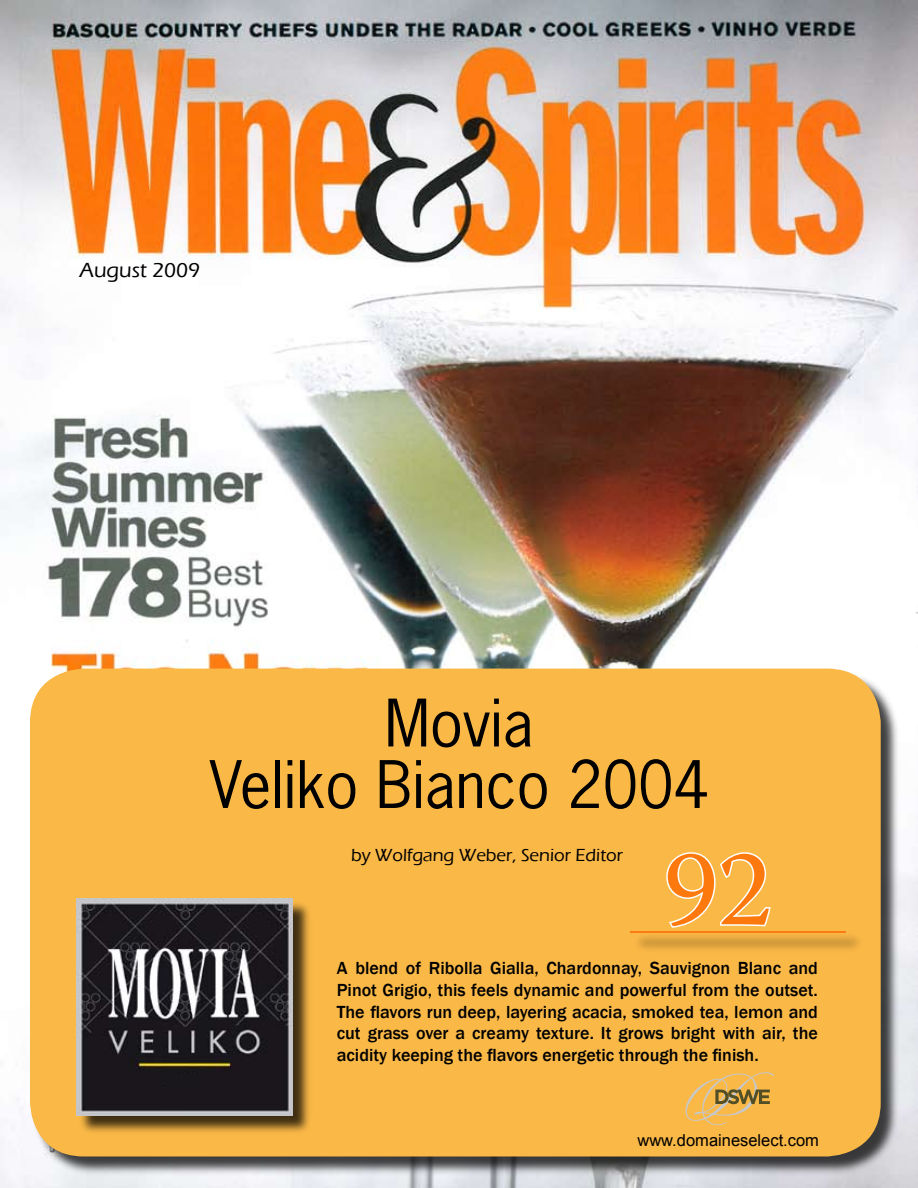
<style>
.page{position:relative;width:918px;height:1188px;background:#fff}
.page>*{position:absolute;margin:0;border:0;box-sizing:border-box;transform-origin:0 0}
.t1{font:108px "Warnock Pro";color:#fd790d}
.t2{font:61.5px/61.5px "News Gothic Std";color:#000;text-align:center}
.t3{font:500 21px "Eras ITC";color:#000}
.t4{font:500 18px/21.6px "Franklin Gothic";color:#000;text-align:justify}
.t5{font:500 18px "Eras ITC";color:#000}
.t6{font:16.5px "Arial";color:#000}
</style>
<div class="page">
<img style="left:0;top:0;width:918px;height:1188px">
<div style="left:32px;top:670px;width:868px;height:506px;background:#000;opacity:.75"></div>
<div style="left:30px;top:669px;width:851px;height:487px;background:#fab847;border-radius:54px"></div>
<svg style="left:666px;top:852px;width:105px;height:76px"></svg>
<div style="left:632px;top:933px;width:232px;height:19px;background:#000;opacity:.75"></div>
<hr style="left:630px;top:932px;width:215px;height:1px;background:#fb7c13">
<svg style="left:686px;top:1072px;width:88px;height:53px"></svg>
<div style="left:78px;top:900px;width:235px;height:236px;background:#000;opacity:.75"></div>
<img style="left:76px;top:899px;width:216px;height:217px">
<div style="left:165px;top:1074px;width:36px;height:14px;background:#19171c"></div>
<p class="t3" style="left:80px;top:258px;width:122px">August 2009</p>
<h2 class="t2" style="left:210px;top:692px;width:501px">Movia<br>Veliko Bianco 2004</h2>
<p class="t5" style="left:351px;top:845px;width:274px">by Wolfgang Weber, Senior Editor</p>
<h1 class="t1" style="left:664px;top:824px;width:110px">92</h1>
<p class="t4" style="left:337px;top:958px;width:483px">A blend of Ribolla Gialla, Chardonnay, Sauvignon Blanc and Pinot Grigio, this feels dynamic and powerful from the outset.<br>The flavors run deep, layering acacia, smoked tea, lemon and cut grass over a creamy texture. It grows bright with air, the acidity keeping the flavors energetic through the finish.</p>
<p class="t6" style="left:638px;top:1129px;width:183px">www.domaineselect.com</p>
</div>
